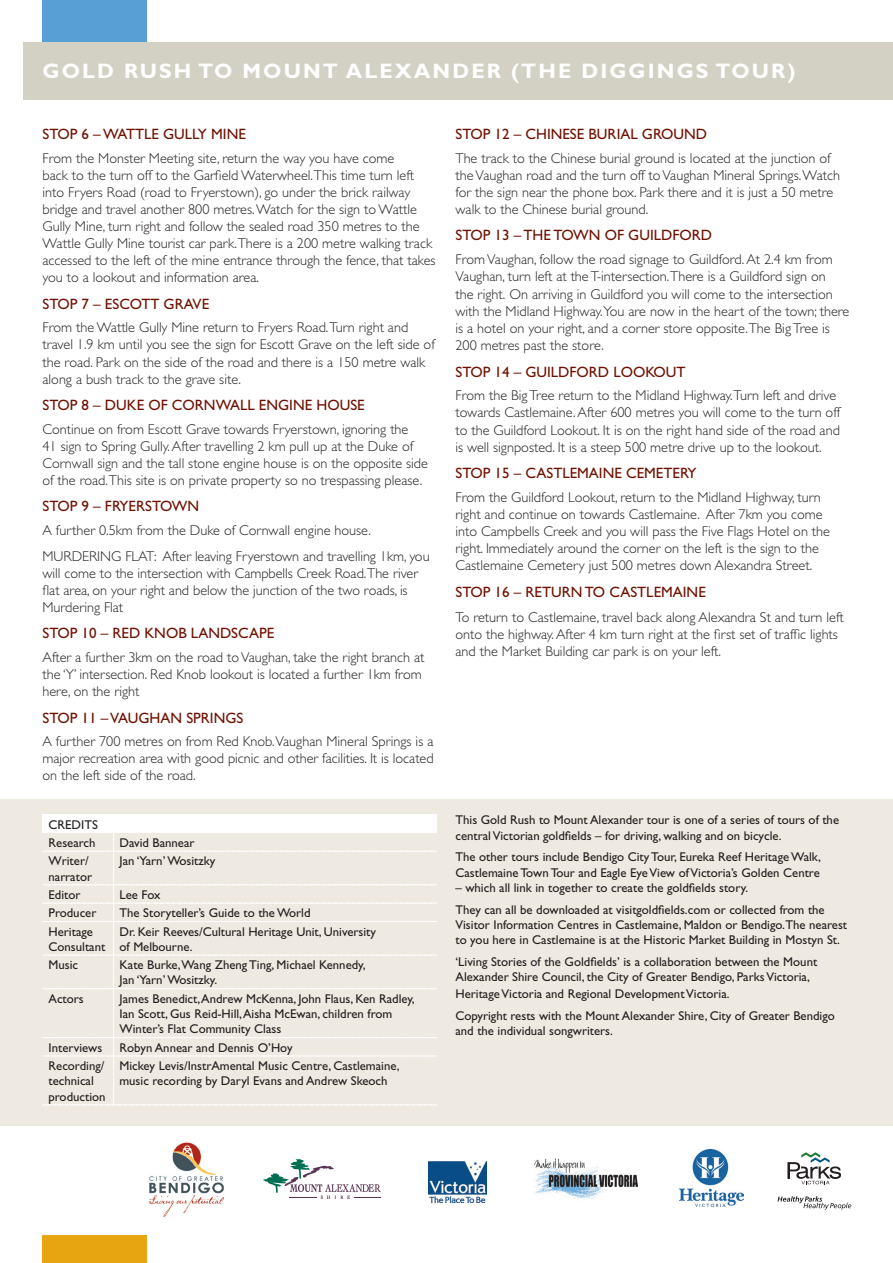
<style>
.page{position:relative;width:893px;height:1263px;background:#fff}
.page>*{position:absolute;margin:0;border:0;box-sizing:border-box;transform-origin:0 0}
.t1{font:700 21px "Gill Sans";letter-spacing:.1em;color:#fff}
.t2{font:15px "Gill Sans";color:#6f1000}
.t3{font:300 14.25px/17.1px "Gill Sans";color:#231f20}
.t4{font:12.75px/15.3px "Gill Sans";color:#231f20}
</style>
<div class="page">
<div style="left:0;top:799px;width:893px;height:326px;background:#eee9e1"></div>
<div style="left:43px;top:814px;width:394px;height:19px;background:#fff"></div>
<svg style="left:42px;top:832px;width:395px;height:274px"></svg>
<div style="left:43px;top:0;width:104px;height:49px;background:#56a0d5"></div>
<div style="left:43px;top:1235px;width:104px;height:28px;background:#e7a512"></div>
<div style="left:23px;top:43px;width:870px;height:57px;background:#d2d1c4"></div>
<svg style="left:263px;top:1159px;width:118px;height:40px"></svg>
<img style="left:429px;top:1161px;width:57px;height:42px">
<img style="left:679px;top:1150px;width:65px;height:56px">
<img style="left:149px;top:1142px;width:75px;height:75px">
<svg style="left:787px;top:1152px;width:54px;height:32px"></svg>
<svg style="left:777px;top:1196px;width:74px;height:14px"></svg>
<img style="left:534px;top:1158px;width:103px;height:42px">
<h1 class="t1" style="left:43px;top:58px;width:755px">GOLD RUSH TO MOUNT ALEXANDER (THE DIGGINGS TOUR)</h1>
<p class="t2" style="left:43px;top:125px;width:205px">STOP 6 – WATTLE GULLY MINE</p>
<p class="t3" style="left:43px;top:149px;width:395px">From the Monster Meeting site, return the way you have come<br>back to the turn off to the Garfield Waterwheel.This time turn left into Fryers Road (road to Fryerstown), go under the brick railway bridge and travel another 800 metres. Watch for the sign to Wattle Gully Mine, turn right and follow the sealed road 350 metres to the Wattle Gully Mine tourist car park.There is a 200 metre walking track accessed to the left of the mine entrance through the fence, that takes you to a lookout and information area.</p>
<p class="t2" style="left:43px;top:295px;width:168px">STOP 7 – ESCOTT GRAVE</p>
<p class="t3" style="left:43px;top:319px;width:394px">From the Wattle Gully Mine return to Fryers Road.Turn right and travel 1.9 km until you see the sign for Escott Grave on the left side of the road. Park on the side of the road and there is a 150 metre walk along a bush track to the grave site.</p>
<p class="t2" style="left:43px;top:396px;width:324px">STOP 8 – DUKE OF CORNWALL ENGINE HOUSE</p>
<p class="t3" style="left:43px;top:420px;width:387px">Continue on from Escott Grave towards Fryerstown, ignoring the<br>41 sign to Spring Gully. After travelling 2 km pull up at the Duke of Cornwall sign and the tall stone engine house is on the opposite side of the road.This site is on private property so no trespassing please.</p>
<p class="t2" style="left:43px;top:498px;width:158px">STOP 9 – FRYERSTOWN</p>
<p class="t3" style="left:43px;top:517px;width:389px;line-height:25.7px">A further 0.5km from the Duke of Cornwall engine house.<br>MURDERING FLAT: After leaving Fryerstown and travelling 1km, you</p>
<p class="t3" style="left:43px;top:564px;width:377px">will come to the intersection with Campbells Creek Road.The river flat area, on your right and below the junction of the two roads, is<br>Murdering Flat</p>
<p class="t2" style="left:43px;top:625px;width:233px">STOP 10 – RED KNOB LANDSCAPE</p>
<p class="t3" style="left:43px;top:648px;width:383px">After a further 3km on the road to Vaughan, take the right branch at the ‘Y’ intersection. Red Knob lookout is located a further 1km from here, on the right</p>
<p class="t2" style="left:43px;top:709px;width:202px">STOP 11 – VAUGHAN SPRINGS</p>
<p class="t3" style="left:43px;top:733px;width:393px;text-align:justify">A further 700 metres on from Red Knob.Vaughan Mineral Springs is a major recreation area with good picnic and other facilities. It is located on the left side of the road.</p>
<p class="t4" style="left:49px;top:815px;width:51px;line-height:18.3px">CREDITS<br>Research</p>
<p class="t4" style="left:120px;top:835px;width:76px">David Bannear</p>
<p class="t4" style="left:49px;top:853px;width:45px">Writer/ narrator</p>
<p class="t4" style="left:120px;top:853px;width:97px">Jan ‘Yarn’ Wositzky</p>
<p class="t4" style="left:49px;top:887px;width:34px">Editor</p>
<p class="t4" style="left:120px;top:887px;width:43px">Lee Fox</p>
<p class="t4" style="left:49px;top:905px;width:49px">Producer</p>
<p class="t4" style="left:120px;top:905px;width:192px">The Storyteller’s Guide to the World</p>
<p class="t4" style="left:49px;top:923px;width:58px">Heritage<br>Consultant</p>
<p class="t4" style="left:120px;top:923px;width:258px">Dr. Keir Reeves/Cultural Heritage Unit, University of Melbourne.</p>
<p class="t4" style="left:49px;top:957px;width:31px">Music</p>
<p class="t4" style="left:120px;top:957px;width:248px">Kate Burke,Wang Zheng Ting, Michael Kennedy,<br>Jan ‘Yarn’ Wositzky.</p>
<p class="t4" style="left:49px;top:991px;width:37px">Actors</p>
<p class="t4" style="left:120px;top:991px;width:297px">James Benedict, Andrew McKenna, John Flaus, Ken Radley,<br>Ian Scott, Gus Reid-Hill, Aisha McEwan, children from<br>Winter’s Flat Community Class</p>
<p class="t4" style="left:49px;top:1040px;width:55px">Interviews</p>
<p class="t4" style="left:120px;top:1040px;width:175px">Robyn Annear and Dennis O’Hoy</p>
<p class="t4" style="left:49px;top:1058px;width:59px">Recording/ technical production</p>
<p class="t4" style="left:120px;top:1058px;width:282px">Mickey Levis/InstrAmental Music Centre, Castlemaine, music recording by Daryl Evans and Andrew Skeoch</p>
<p class="t2" style="left:455px;top:125px;width:253px">STOP 12 – CHINESE BURIAL GROUND</p>
<p class="t3" style="left:455px;top:149px;width:386px">The track to the Chinese burial ground is located at the junction of the Vaughan road and the turn off to Vaughan Mineral Springs. Watch for the sign near the phone box. Park there and it is just a 50 metre walk to the Chinese burial ground.</p>
<p class="t2" style="left:455px;top:227px;width:258px">STOP 13 – THE TOWN OF GUILDFORD</p>
<p class="t3" style="left:455px;top:250px;width:395px">From Vaughan, follow the road signage to Guildford. At 2.4 km from Vaughan, turn left at the T-intersection.There is a Guildford sign on<br>the right. On arriving in Guildford you will come to the intersection with the Midland Highway.You are now in the heart of the town; there is a hotel on your right, and a corner store opposite.The Big Tree is 200 metres past the store.</p>
<p class="t2" style="left:455px;top:363px;width:231px">STOP 14 – GUILDFORD LOOKOUT</p>
<p class="t3" style="left:455px;top:387px;width:386px">From the Big Tree return to the Midland Highway.Turn left and drive towards Castlemaine. After 600 metres you will come to the turn off to the Guildford Lookout. It is on the right hand side of the road and is well signposted. It is a steep 500 metre drive up to the lookout.</p>
<p class="t2" style="left:455px;top:464px;width:243px">STOP 15 – CASTLEMAINE CEMETERY</p>
<p class="t3" style="left:455px;top:488px;width:376px">From the Guildford Lookout, return to the Midland Highway, turn right and continue on towards Castlemaine. After 7km you come into Campbells Creek and you will pass the Five Flags Hotel on the right. Immediately around the corner on the left is the sign to the Castlemaine Cemetery just 500 metres down Alexandra Street.</p>
<p class="t2" style="left:455px;top:583px;width:252px">STOP 16 – RETURN TO CASTLEMAINE</p>
<p class="t3" style="left:455px;top:609px;width:390px">To return to Castlemaine, travel back along Alexandra St and turn left onto the highway. After 4 km turn right at the first set of traffic lights and the Market Building car park is on your left.</p>
<p class="t4" style="left:455px;top:812px;width:385px">This Gold Rush to Mount Alexander tour is one of a series of tours of the central Victorian goldfields – for driving, walking and on bicycle.</p>
<p class="t4" style="left:455px;top:849px;width:367px">The other tours include Bendigo City Tour, Eureka Reef Heritage Walk,<br>Castlemaine Town Tour and Eagle Eye View of Victoria’s Golden Centre</p>
<p class="t4" style="left:455px;top:877px;width:371px;line-height:21.8px">– which all link in together to create the goldfields story.<br>They can all be downloaded at visitgoldfields.com or collected from the</p>
<p class="t4" style="left:455px;top:917px;width:393px">Visitor Information Centres in Castlemaine, Maldon or Bendigo.The nearest to you here in Castlemaine is at the Historic Market Building in Mostyn St.</p>
<p class="t4" style="left:455px;top:954px;width:363px">‘Living Stories of the Goldfields’ is a collaboration between the Mount<br>Alexander Shire Council, the City of Greater Bendigo, Parks Victoria,</p>
<p class="t4" style="left:455px;top:983px;width:381px;line-height:21.8px">Heritage Victoria and Regional Development Victoria.<br>Copyright rests with the Mount Alexander Shire, City of Greater Bendigo</p>
<p class="t4" style="left:455px;top:1023px;width:159px">and the individual songwriters.</p>
</div>
